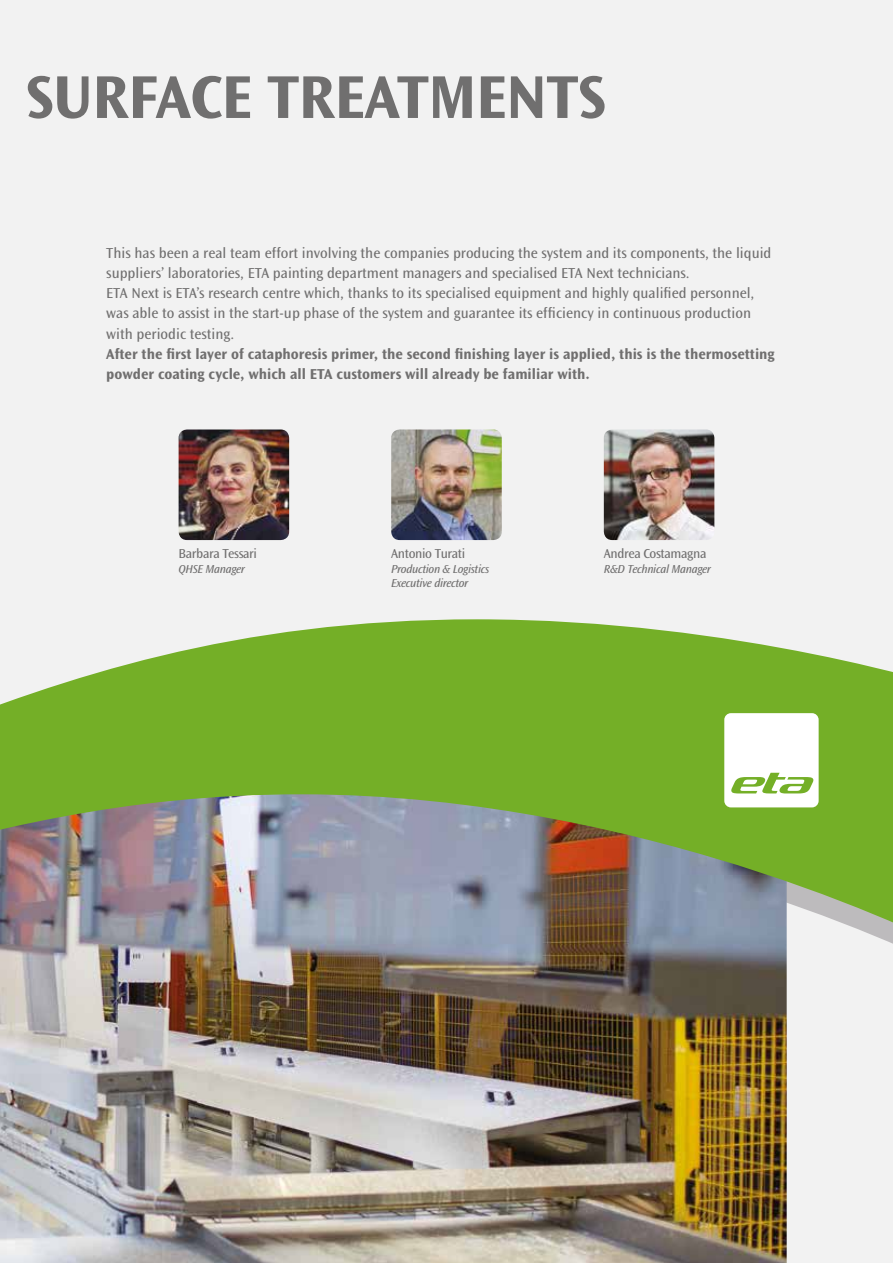
<style>
.page{position:relative;width:893px;height:1263px;background:#f2f2f2}
.page>*{position:absolute;margin:0;border:0;box-sizing:border-box;transform-origin:0 0}
.t1{font:700 63px "Ocean Sans Std";letter-spacing:-.01em;color:#706f6f}
.t2{font:15px/20.2px "Ocean Sans Std";color:#706f6f}
.t3{font:700 15px/20.2px "Ocean Sans Std";color:#706f6f}
.t4{font:13.5px "Ocean Sans Std";letter-spacing:-.025em;color:#706f6f}
.t5{font:italic 12px/13.5px "Ocean Sans Std";letter-spacing:-.025em;color:#706f6f}
</style>
<div class="page">
<img style="left:0;top:950px;width:787px;height:313px">
<img style="left:604px;top:429px;width:110px;height:111px">
<img style="left:179px;top:429px;width:110px;height:111px">
<img style="left:391px;top:429px;width:111px;height:111px">
<svg style="left:0;top:619px;width:893px;height:331px;fill:#74af27"></svg>
<svg style="left:724px;top:713px;width:95px;height:94px"></svg>
<h1 class="t1" style="left:26px;top:62px;width:582px">SURFACE TREATMENTS</h1>
<p class="t2" style="left:106px;top:243px;width:667px">This has been a real team effort involving the companies producing the system and its components, the liquid suppliers’ laboratories, ETA painting department managers and specialised ETA Next technicians.<br>ETA Next is ETA’s research centre which, thanks to its specialised equipment and highly qualified personnel, was able to assist in the start-up phase of the system and guarantee its efficiency in continuous production with periodic testing.</p>
<p class="t3" style="left:106px;top:344px;width:670px">After the first layer of cataphoresis primer, the second finishing layer is applied, this is the thermosetting powder coating cycle, which all ETA customers will already be familiar with.</p>
<p class="t4" style="left:179px;top:546px;width:80px">Barbara Tessari</p>
<p class="t5" style="left:179px;top:563px;width:68px">QHSE Manager</p>
<p class="t4" style="left:391px;top:546px;width:76px">Antonio Turati</p>
<p class="t5" style="left:391px;top:563px;width:99px">Production &amp; Logistics<br>Executive director</p>
<p class="t4" style="left:604px;top:546px;width:104px">Andrea Costamagna</p>
<p class="t5" style="left:604px;top:563px;width:109px">R&amp;D Technical Manager</p>
</div>
